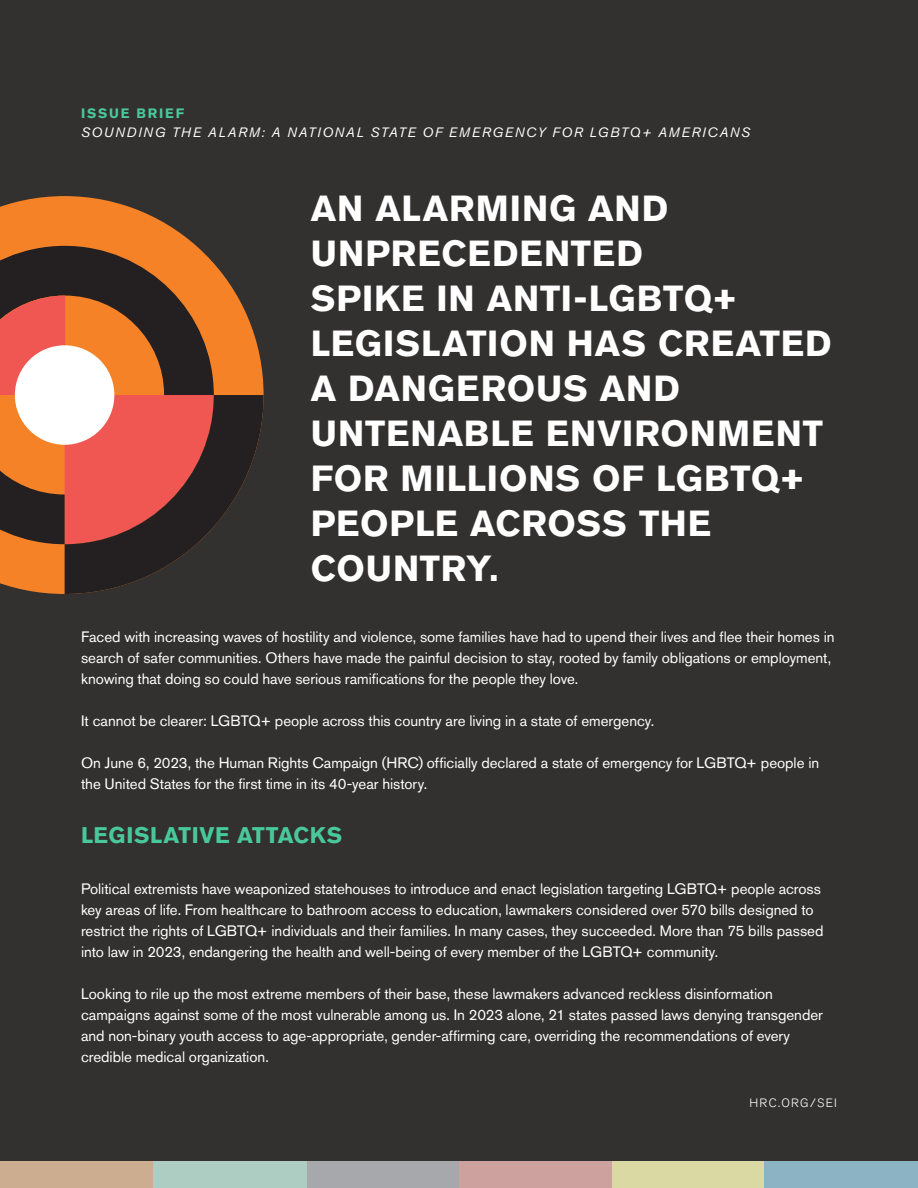
<style>
.page{position:relative;width:918px;height:1188px;background:#333030}
.page>*{position:absolute;margin:0;border:0;box-sizing:border-box;transform-origin:0 0}
.t1{font:700 36px/45px "Akzidenz Grotesk BQ";letter-spacing:.025em;color:#fff}
.t2{font:700 22.5px "Akzidenz Grotesk BQ";letter-spacing:.025em;color:#48c89c}
.t3{font:15px/21px "Akzidenz Grotesk BQ";color:#fff}
.t4{font:italic 13.5px "Akzidenz Grotesk BQ";letter-spacing:.12em;color:#fff}
.t5{font:700 13.5px "Akzidenz Grotesk BQ";letter-spacing:.135em;color:#48c89c}
.t6{font:300 12px "Akzidenz Grotesk BQ";letter-spacing:.11em;color:#fff}
</style>
<div class="page">
<div style="left:0;top:1161px;width:153px;height:27px;background:#ccad8f"></div>
<div style="left:612px;top:1161px;width:153px;height:27px;background:#dbd9a3"></div>
<div style="left:459px;top:1161px;width:153px;height:27px;background:#cca19e"></div>
<div style="left:306px;top:1161px;width:153px;height:27px;background:#a6a8ab"></div>
<div style="left:153px;top:1161px;width:153px;height:27px;background:#adccc2"></div>
<div style="left:765px;top:1161px;width:153px;height:27px;background:#8cb3c4"></div>
<svg style="left:0;top:196px;width:237px;height:100px"></svg>
<svg style="left:0;top:296px;width:264px;height:298px;background:#9e5c45"></svg>
<p class="t5" style="left:81px;top:105px;width:105px">ISSUE BRIEF</p>
<p class="t4" style="left:81px;top:124px;width:671px">SOUNDING THE ALARM: A NATIONAL STATE OF EMERGENCY FOR LGBTQ+ AMERICANS</p>
<h1 class="t1" style="left:311px;top:186px;width:522px">AN ALARMING AND<br>UNPRECEDENTED<br>SPIKE IN ANTI-LGBTQ+<br>LEGISLATION HAS CREATED<br>A DANGEROUS AND<br>UNTENABLE ENVIRONMENT<br>FOR MILLIONS OF LGBTQ+<br>PEOPLE ACROSS THE<br>COUNTRY.</h1>
<p class="t3" style="left:81px;top:626px;width:755px">Faced with increasing waves of hostility and violence, some families have had to upend their lives and flee their homes in search of safer communities. Others have made the painful decision to stay, rooted by family obligations or employment, knowing that doing so could have serious ramifications for the people they love.</p>
<p class="t3" style="left:81px;top:710px;width:575px">It cannot be clearer: LGBTQ+ people across this country are living in a state of emergency.</p>
<p class="t3" style="left:81px;top:752px;width:740px">On June 6, 2023, the Human Rights Campaign (HRC) officially declared a state of emergency for LGBTQ+ people in the United States for the first time in its 40-year history.</p>
<h2 class="t2" style="left:81px;top:822px;width:263px">LEGISLATIVE ATTACKS</h2>
<p class="t3" style="left:81px;top:878px;width:744px">Political extremists have weaponized statehouses to introduce and enact legislation targeting LGBTQ+ people across key areas of life. From healthcare to bathroom access to education, lawmakers considered over 570 bills designed to restrict the rights of LGBTQ+ individuals and their families. In many cases, they succeeded. More than 75 bills passed into law in 2023, endangering the health and well-being of every member of the LGBTQ+ community.</p>
<p class="t3" style="left:81px;top:983px;width:743px">Looking to rile up the most extreme members of their base, these lawmakers advanced reckless disinformation campaigns against some of the most vulnerable among us. In 2023 alone, 21 states passed laws denying transgender and non-binary youth access to age-appropriate, gender-affirming care, overriding the recommendations of every credible medical organization.</p>
<p class="t6" style="left:750px;top:1096px;width:89px">HRC.ORG/SEI</p>
</div>
